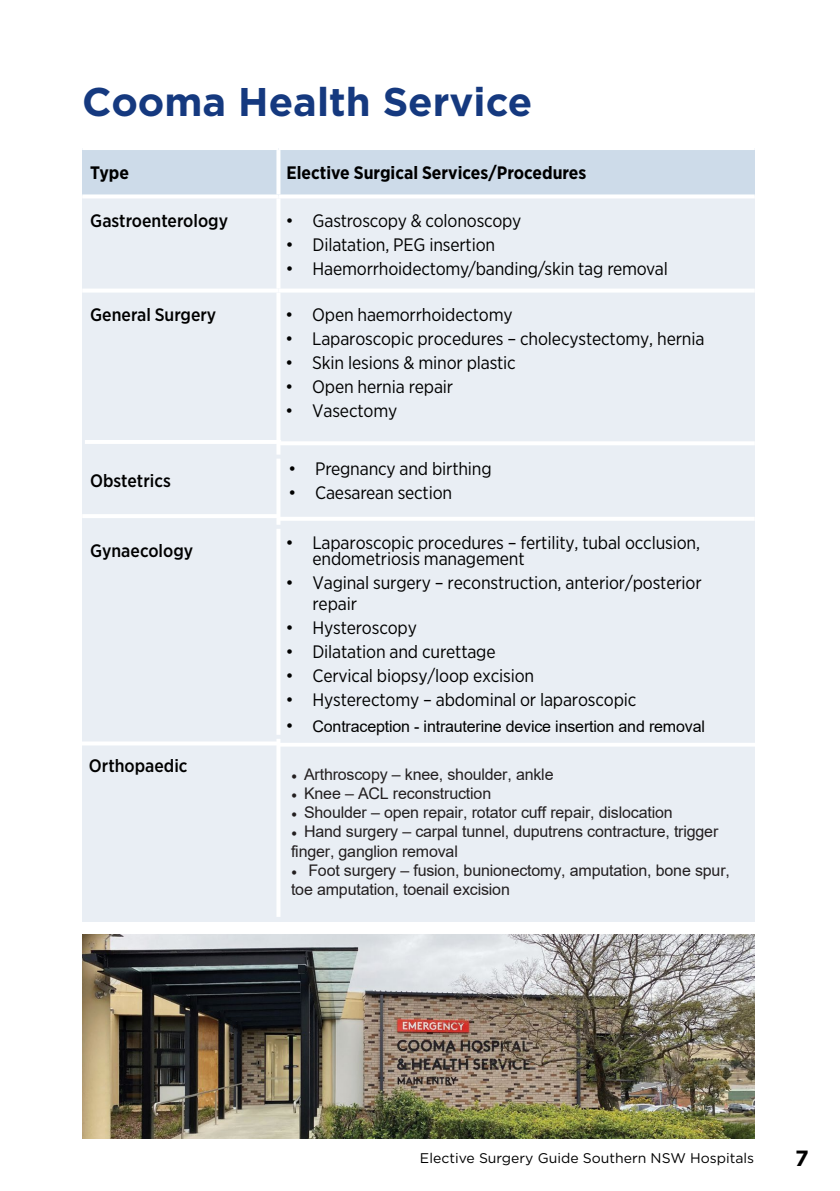
<style>
.page{position:relative;width:840px;height:1191px;background:#fff}
.page>*{position:absolute;margin:0;border:0;box-sizing:border-box;transform-origin:0 0}
.t1{font:700 40px "Gotham";color:#15397f}
.t2{font:700 22px "Gotham";color:#000}
.t3{font:18px/15.8px "Gotham Narrow";letter-spacing:-.01em;color:#000}
.t4{font:500 18px "Gotham Narrow";color:#000}
.t5{font:700 18px "Gotham Narrow";color:#000}
.t6{font:16px/19.2px "Arial";letter-spacing:-.01em;color:#231f20}
.t7{font:16px "Arial";letter-spacing:-.01em;color:#000}
.t8{font:14px "Gotham";color:#000}
.s1{font-family:"Arial"}
.s2{font-size:18px}
.s3{font-family:"Minion Pro"}
</style>
<div class="page">
<div style="left:278px;top:528px;width:476px;height:211px;background:#e9eef4"></div>
<div style="left:278px;top:739px;width:476px;height:183px;background:#e9eef4"></div>
<img style="left:117px;top:934px;width:636px;height:204px">
<div style="left:82px;top:148px;width:196px;height:48px;background:#cddbe9"></div>
<div style="left:278px;top:148px;width:476px;height:48px;background:#cddbe9"></div>
<div style="left:82px;top:196px;width:196px;height:95px;background:#e9eef4"></div>
<div style="left:278px;top:196px;width:476px;height:95px;background:#e9eef4"></div>
<div style="left:82px;top:291px;width:196px;height:167px;background:#e9eef4"></div>
<div style="left:278px;top:291px;width:476px;height:167px;background:#e9eef4"></div>
<div style="left:82px;top:458px;width:196px;height:70px;background:#e9eef4"></div>
<div style="left:278px;top:458px;width:476px;height:70px;background:#e9eef4"></div>
<div style="left:82px;top:528px;width:196px;height:211px;background:#e9eef4"></div>
<div style="left:82px;top:739px;width:196px;height:183px;background:#e9eef4"></div>
<hr style="left:82px;top:146px;width:196px;height:4px;background:#fff">
<hr style="left:278px;top:146px;width:476px;height:4px;background:#fff">
<svg style="left:276px;top:150px;width:4px;height:44px"></svg>
<svg style="left:117px;top:194px;width:161px;height:4px"></svg>
<svg style="left:278px;top:194px;width:476px;height:4px;background:#f8fafc"></svg>
<hr style="left:276px;top:198px;width:4px;height:90px;background:#fff">
<svg style="left:117px;top:288px;width:161px;height:4px"></svg>
<svg style="left:278px;top:288px;width:476px;height:4px;fill:#fff"></svg>
<hr style="left:276px;top:292px;width:4px;height:162px;background:#fff">
<hr style="left:85px;top:440px;width:196px;height:4px;background:#fff">
<hr style="left:278px;top:441px;width:476px;height:4px;background:#fff">
<hr style="left:276px;top:458px;width:4px;height:67px;background:#fff">
<hr style="left:82px;top:514px;width:196px;height:4px;background:#fff">
<hr style="left:278px;top:517px;width:476px;height:4px;background:#fff">
<hr style="left:276px;top:529px;width:4px;height:206px;background:#fff">
<hr style="left:81px;top:741px;width:196px;height:4px;background:#fff">
<svg style="left:280px;top:742px;width:475px;height:4px;fill:#fff"></svg>
<hr style="left:276px;top:739px;width:4px;height:178px;background:#fff">
<svg style="left:82px;top:148px;width:35px;height:991px"></svg>
<p class="t1" style="left:82px;top:75px;width:451px">Cooma Health Service</p>
<p class="t5" style="left:90px;top:161px;width:40px">Type</p>
<p class="t5" style="left:286px;top:161px;width:301px">Elective Surgical Services/Procedures</p>
<p class="t4" style="left:90px;top:209px;width:139px">Gastroenterology</p>
<p class="t3" style="left:286px;top:212px;width:236px"><span class="s1">•</span> Gastroscopy &amp; colonoscopy</p>
<p class="t3" style="left:286px;top:236px;width:210px"><span class="s1">•</span> Dilatation, PEG insertion</p>
<p class="t3" style="left:286px;top:260px;width:383px"><span class="s1">•</span> Haemorrhoidectomy/banding/skin tag removal</p>
<p class="t4" style="left:90px;top:303px;width:127px">General Surgery</p>
<p class="t3" style="left:286px;top:306px;width:228px"><span class="s1">•</span> Open haemorrhoidectomy</p>
<p class="t3" style="left:286px;top:330px;width:419px"><span class="s1">•</span> Laparoscopic procedures – cholecystectomy, hernia</p>
<p class="t3" style="left:286px;top:354px;width:231px"><span class="s1">•</span> Skin lesions &amp; minor plastic</p>
<p class="t3" style="left:286px;top:378px;width:168px"><span class="s1">•</span> Open hernia repair</p>
<p class="t3" style="left:286px;top:402px;width:113px"><span class="s1">•</span> Vasectomy</p>
<p class="t4" style="left:90px;top:469px;width:82px">Obstetrics</p>
<p class="t4" style="left:90px;top:539px;width:104px">Gynaecology</p>
<p class="t4" style="left:89px;top:754px;width:100px">Orthopaedic</p>
<p class="t3" style="left:289px;top:460px;width:204px"><span class="s1">•</span> Pregnancy and birthing</p>
<p class="t3" style="left:289px;top:484px;width:164px"><span class="s1">•</span> Caesarean section</p>
<p class="t3" style="left:312px;top:534px;width:389px;text-indent:-26px"><span class="s1">•</span> Laparoscopic procedures – fertility, tubal occlusion, endometriosis management</p>
<p class="t3" style="left:312px;top:571px;width:390px;line-height:21.6px;text-indent:-26px"><span class="s1">•</span> Vaginal surgery – reconstruction, anterior/posterior repair</p>
<p class="t3" style="left:286px;top:620px;width:132px"><span class="s1">•</span> Hysteroscopy</p>
<p class="t3" style="left:286px;top:644px;width:210px"><span class="s1">•</span> Dilatation and curettage</p>
<p class="t3" style="left:286px;top:668px;width:249px"><span class="s1">•</span> Cervical biopsy/loop excision</p>
<p class="t3" style="left:286px;top:692px;width:351px"><span class="s1">•</span> Hysterectomy – abdominal or laparoscopic</p>
<p class="t7" style="left:286px;top:715px;width:420px"><span class="s2">•</span> Contraception - intrauterine device insertion and removal</p>
<p class="t6" style="left:291px;top:764px;width:264px"><span class="s3">•</span> Arthroscopy – knee, shoulder, ankle</p>
<p class="t6" style="left:291px;top:783px;width:201px"><span class="s3">•</span> Knee – ACL reconstruction</p>
<p class="t6" style="left:291px;top:803px;width:383px"><span class="s3">•</span> Shoulder – open repair, rotator cuff repair, dislocation</p>
<p class="t6" style="left:291px;top:822px;width:428px"><span class="s3">•</span> Hand surgery – carpal tunnel, duputrens contracture, trigger finger, ganglion removal</p>
<p class="t6" style="left:291px;top:860px;width:440px"><span class="s3">•</span> Foot surgery – fusion, bunionectomy, amputation, bone spur, toe amputation, toenail excision</p>
<p class="t8" style="left:420px;top:1149px;width:335px">Elective Surgery Guide Southern NSW Hospitals</p>
<p class="t2" style="left:794px;top:1143px;width:15px">7</p>
</div>
